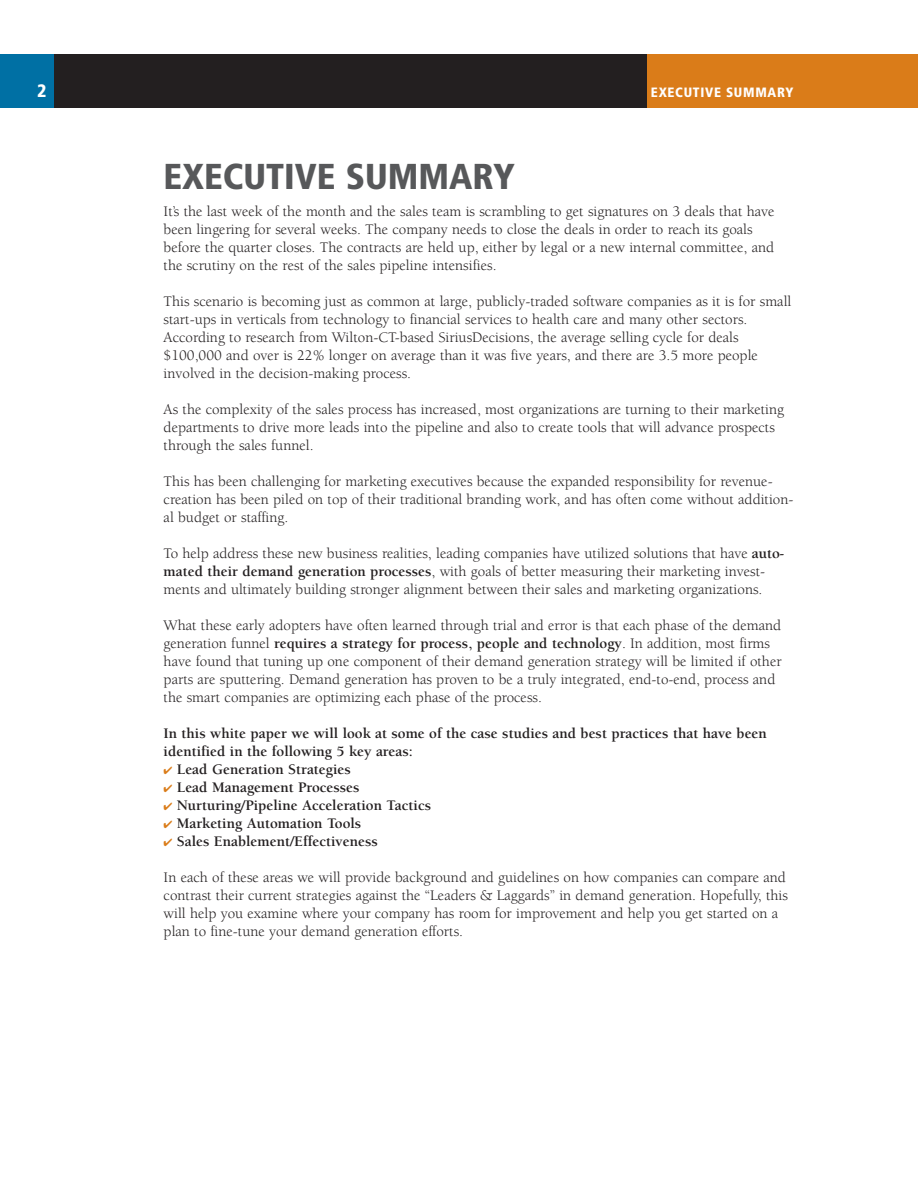
<style>
.page{position:relative;width:918px;height:1188px;background:#fff}
.page>*{position:absolute;margin:0;border:0;box-sizing:border-box;transform-origin:0 0}
.t1{font:900 condensed 36px "Frutiger";color:#57585a}
.t2{font:900 condensed 18px "Frutiger";color:#fff}
.t3{font:15px/18px "Berkeley";color:#231f20}
.t4{font:700 15px/18px "Berkeley";color:#231f20}
.t5{font:900 condensed 13.5px "Frutiger";letter-spacing:.05em;color:#fff}
.s1{font-weight:700}
.s2{color:#da7c19}
</style>
<div class="page">
<div style="left:52px;top:54px;width:598px;height:54px;background:#231f20"></div>
<div style="left:647px;top:54px;width:271px;height:54px;background:#da7c19"></div>
<div style="left:0;top:54px;width:54px;height:54px;background:#0070a4"></div>
<p class="t2" style="left:37px;top:80px;width:11px">2</p>
<p class="t5" style="left:651px;top:84px;width:144px">EXECUTIVE SUMMARY</p>
<h1 class="t1" style="left:164px;top:155px;width:353px">EXECUTIVE SUMMARY</h1>
<p class="t3" style="left:164px;top:203px;width:612px">It’s the last week of the month and the sales team is scrambling to get signatures on 3 deals that have been lingering for several weeks. The company needs to close the deals in order to reach its goals before the quarter closes. The contracts are held up, either by legal or a new internal committee, and the scrutiny on the rest of the sales pipeline intensifies.</p>
<p class="t3" style="left:164px;top:293px;width:629px">This scenario is becoming just as common at large, publicly-traded software companies as it is for small start-ups in verticals from technology to financial services to health care and many other sectors.<br>According to research from Wilton-CT-based SiriusDecisions, the average selling cycle for deals $100,000 and over is 22% longer on average than it was five years, and there are 3.5 more people involved in the decision-making process.</p>
<p class="t3" style="left:164px;top:401px;width:622px">As the complexity of the sales process has increased, most organizations are turning to their marketing departments to drive more leads into the pipeline and also to create tools that will advance prospects through the sales funnel.</p>
<p class="t3" style="left:164px;top:473px;width:631px">This has been challenging for marketing executives because the expanded responsibility for revenue&shy;creation has been piled on top of their traditional branding work, and has often come without addition&shy;al budget or staffing.</p>
<p class="t3" style="left:164px;top:545px;width:622px">To help address these new business realities, leading companies have utilized solutions that have <span class="s1">auto&shy;mated their demand generation processes</span>, with goals of better measuring their marketing invest&shy;ments and ultimately building stronger alignment between their sales and marketing organizations.</p>
<p class="t3" style="left:164px;top:617px;width:620px">What these early adopters have often learned through trial and error is that each phase of the demand generation funnel <span class="s1">requires a strategy for process, people and technology</span>. In addition, most firms have found that tuning up one component of their demand generation strategy will be limited if other parts are sputtering. Demand generation has proven to be a truly integrated, end-to-end, process and the smart companies are optimizing each phase of the process.</p>
<p class="t4" style="left:164px;top:725px;width:605px">In this white paper we will look at some of the case studies and best practices that have been identified in the following 5 key areas:</p>
<p class="t4" style="left:164px;top:761px;width:189px"><span class="s2">✔</span> Lead Generation Strategies</p>
<p class="t4" style="left:164px;top:779px;width:197px"><span class="s2">✔</span> Lead Management Processes</p>
<p class="t4" style="left:164px;top:797px;width:269px"><span class="s2">✔</span> Nurturing/Pipeline Acceleration Tactics</p>
<p class="t4" style="left:164px;top:815px;width:199px"><span class="s2">✔</span> Marketing Automation Tools</p>
<p class="t4" style="left:164px;top:833px;width:216px"><span class="s2">✔</span> Sales Enablement/Effectiveness</p>
<p class="t3" style="left:164px;top:869px;width:626px">In each of these areas we will provide background and guidelines on how companies can compare and contrast their current strategies against the “Leaders &amp; Laggards” in demand generation. Hopefully, this will help you examine where your company has room for improvement and help you get started on a plan to fine-tune your demand generation efforts.</p>
</div>
